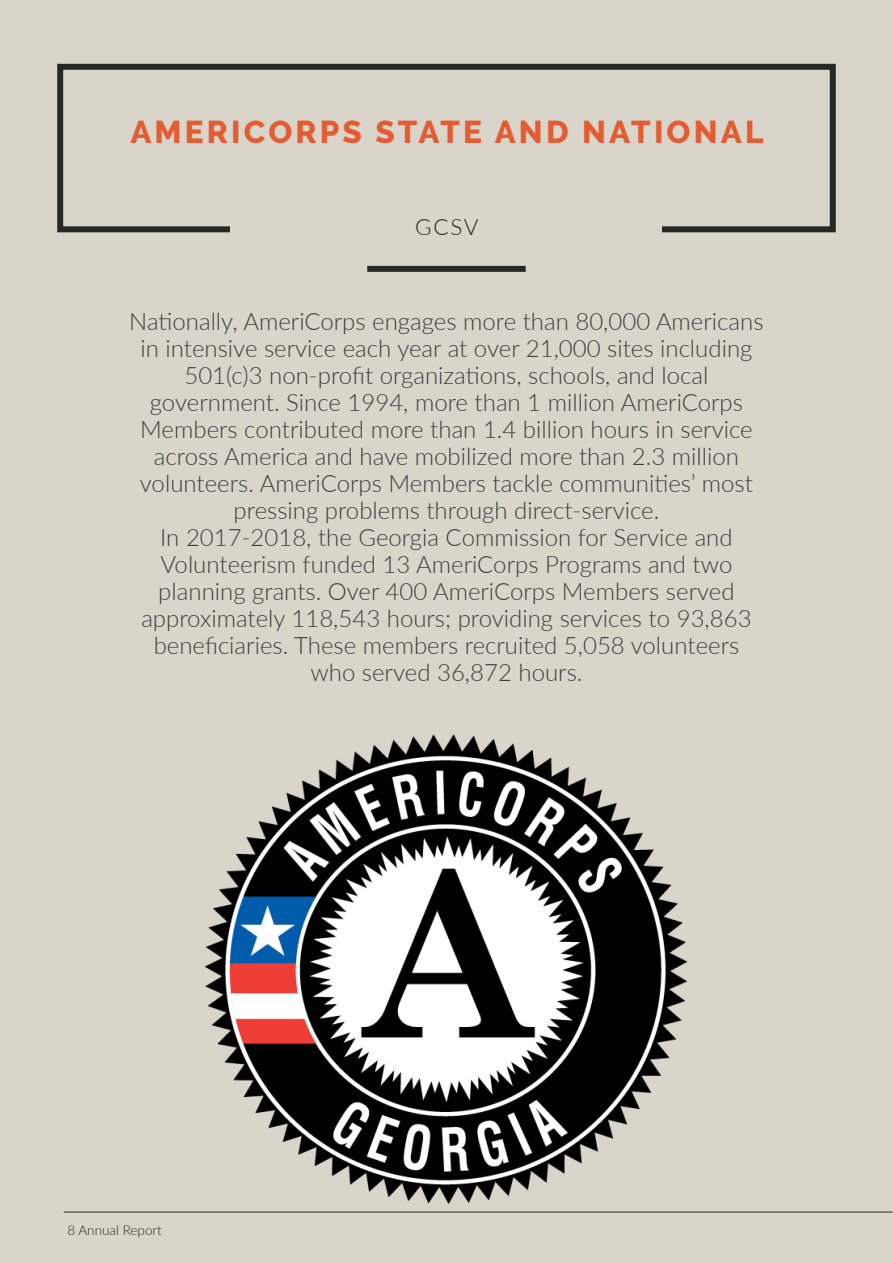
<style>
.page{position:relative;width:893px;height:1263px;background:#d9d5cb}
.page>*{position:absolute;margin:0;border:0;box-sizing:border-box;transform-origin:0 0}
.Header_-_Align_Cente{font:800 31.5px "Raleway";letter-spacing:.1em;color:#e45c32}
.Body_Text_-_Align_Ce{font:300 24px/27px "Lato";color:#3e3e3f;text-align:center}
.Subhead_-_Align_Cent{font:300 22.5px "Lato";color:#262825}
.Running_Footer_-_Ali{font:300 13.5px "Lato";color:#262825}
</style>
<div class="page">
<hr style="left:892px;top:0;width:1px;height:1263px;background:#262825">
<div style="left:367px;top:266px;width:159px;height:6px;background:#262825"></div>
<div style="left:57px;top:64px;width:779px;height:168px;border:6px solid #262825"></div>
<hr style="left:64px;top:1212px;width:829px;height:1px;background:#262825">
<div style="left:231px;top:211px;width:431px;height:31px;background:#d9d5cb"></div>
<img style="left:204px;top:734px;width:484px;height:469px">
<p class="Header_-_Align_Cente" style="left:130px;top:114px;width:635px">AMERICORPS STATE AND NATIONAL</p>
<p class="Subhead_-_Align_Cent" style="left:415px;top:211px;width:65px">GCSV</p>
<p class="Body_Text_-_Align_Ce" style="left:129px;top:307px;width:636px">Nationally, AmeriCorps engages more than 80,000 Americans in intensive service each year at over 21,000 sites including<br>501(c)3 non-profit organizations, schools, and local</p>
<p class="Body_Text_-_Align_Ce" style="left:140px;top:388px;width:615px">government. Since 1994, more than 1 million AmeriCorps Members contributed more than 1.4 billion hours in service across America and have mobilized more than 2.3 million volunteers. AmeriCorps Members tackle communities’ most pressing problems through direct-service.</p>
<p class="Body_Text_-_Align_Ce" style="left:160px;top:523px;width:574px">In 2017-2018, the Georgia Commission for Service and</p>
<p class="Body_Text_-_Align_Ce" style="left:161px;top:550px;width:573px">Volunteerism funded 13 AmeriCorps Programs and two</p>
<p class="Body_Text_-_Align_Ce" style="left:158px;top:577px;width:578px">planning grants. Over 400 AmeriCorps Members served</p>
<p class="Body_Text_-_Align_Ce" style="left:141px;top:604px;width:612px">approximately 118,543 hours; providing services to 93,863 beneficiaries. These members recruited 5,058 volunteers who served 36,872 hours.</p>
<p class="Running_Footer_-_Ali" style="left:67px;top:1220px;width:96px">8 Annual Report</p>
</div>
